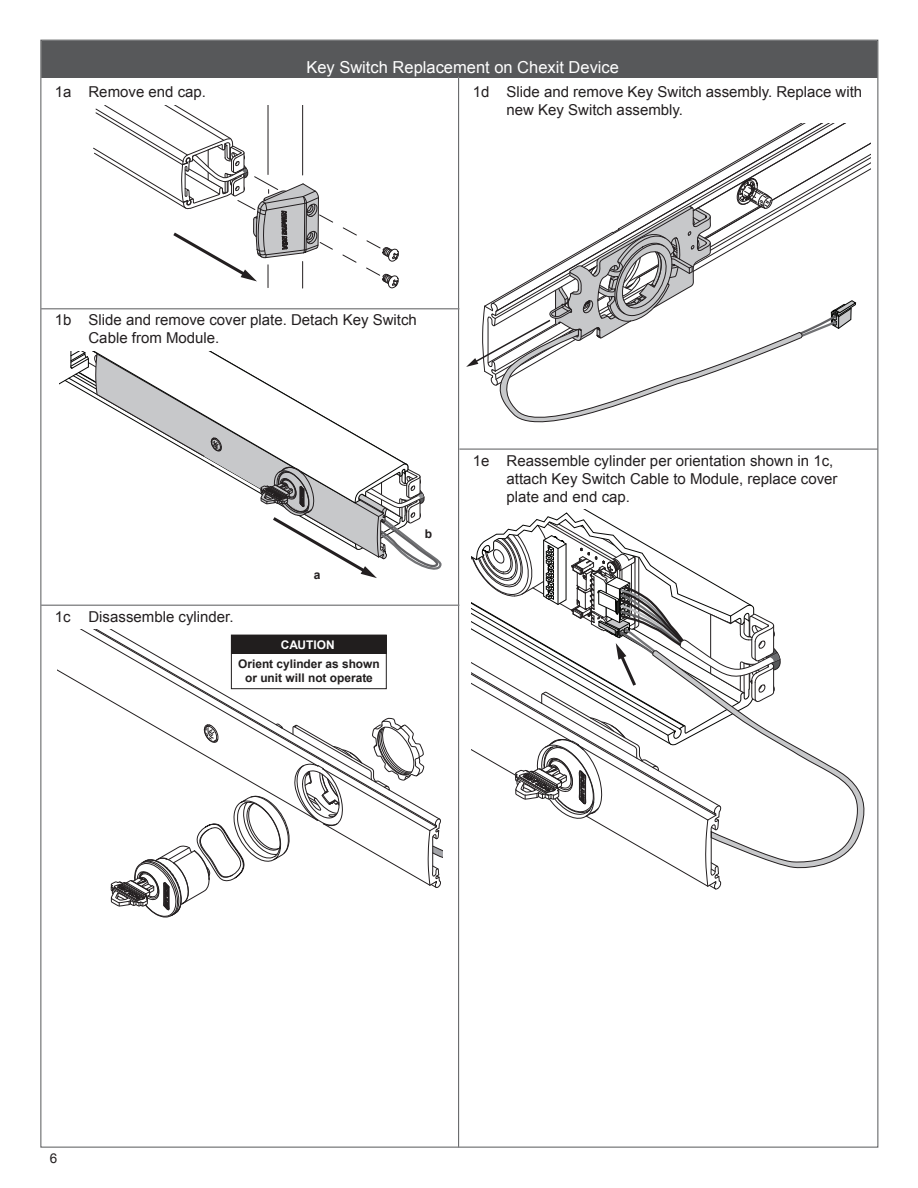
<style>
.page{position:relative;width:918px;height:1188px;background:#fff}
.page>*{position:absolute;margin:0;border:0;box-sizing:border-box;transform-origin:0 0}
.t1{font:16.5px "Arial";color:#fff}
.t2{font:15px/18px "Arial";color:#231f20}
.t3{font:13.5px "Arial";color:#231f20}
.t4{font:700 12px "Arial";color:#231f20}
.t5{font:700 11.85px/14.2px "Arial";color:#211e1e;text-align:center}
.t6{font:700 11.85px "Arial";color:#fff}
</style>
<div class="page">
<div style="left:41px;top:40px;width:837px;height:38px;background:#57585a"></div>
<hr style="left:41px;top:308px;width:418px;height:1px;background:#57585a">
<hr style="left:41px;top:605px;width:418px;height:1px;background:#57585a">
<svg style="left:93px;top:105px;width:306px;height:183px"></svg>
<svg style="left:59px;top:352px;width:382px;height:226px"></svg>
<svg style="left:58px;top:630px;width:385px;height:288px"></svg>
<hr style="left:459px;top:449px;width:419px;height:1px;background:#57585a">
<svg style="left:466px;top:123px;width:405px;height:300px"></svg>
<svg style="left:781px;top:738px;width:84px;height:131px"></svg>
<svg style="left:471px;top:510px;width:310px;height:379px"></svg>
<hr style="left:458px;top:77px;width:1px;height:1071px;background:#57585a">
<p class="t2" style="left:55px;top:83px;width:153px">1a Remove end cap.</p>
<p class="t1" style="left:306px;top:56px;width:314px">Key Switch Replacement on Chexit Device</p>
<p class="t2" style="left:507px;top:83px;width:357px;text-indent:-34px">1d Slide and remove Key Switch assembly. Replace with new Key Switch assembly.</p>
<p class="t2" style="left:88px;top:311px;width:330px;text-indent:-34px">1b Slide and remove cover plate. Detach Key Switch<br>Cable from Module.</p>
<p class="t2" style="left:55px;top:608px;width:180px">1c Disassemble cylinder.</p>
<p class="t4" style="left:314px;top:567px;width:8px">a</p>
<p class="t6" style="left:281px;top:637px;width:55px">CAUTION</p>
<p class="t5" style="left:238px;top:657px;width:143px">Orient cylinder as shown or unit will not operate</p>
<p class="t4" style="left:425px;top:526px;width:9px">b</p>
<p class="t2" style="left:507px;top:452px;width:332px;text-indent:-34px">1e Reassemble cylinder per orientation shown in 1c, attach Key Switch Cable to Module, replace cover plate and end cap.</p>
<p class="t3" style="left:50px;top:1149px;width:9px">6</p>
</div>
